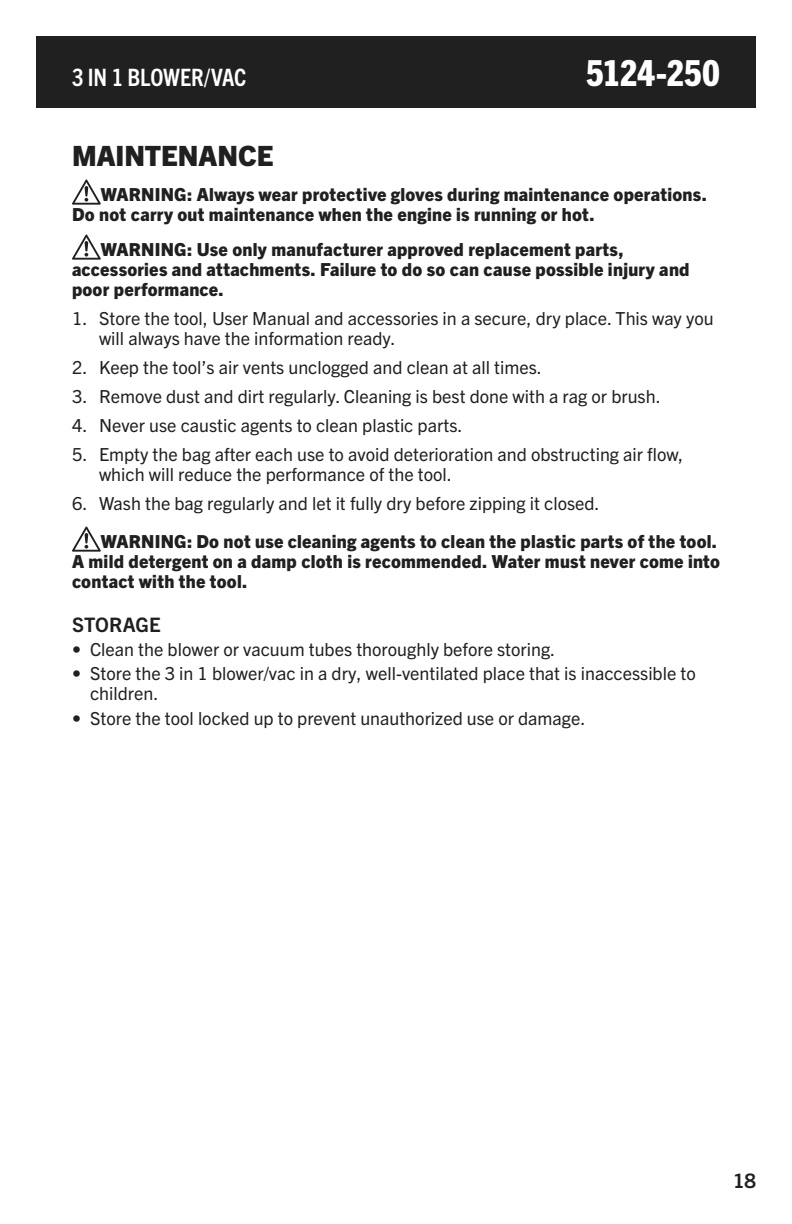
<style>
.page{position:relative;width:792px;height:1224px;background:#fff}
.page>*{position:absolute;margin:0;border:0;box-sizing:border-box;transform-origin:0 0}
.t1{font:800 condensed 36px "Trade Gothic Next LT Pro";letter-spacing:-.005em;color:#fff}
.t2{font:800 28px "Trade Gothic Next LT Pro";color:#202020}
.t3{font:700 condensed 24px "Trade Gothic Next LT Pro";letter-spacing:-.01em;color:#fff}
.t4{font:700 20px "Trade Gothic Next LT Pro";letter-spacing:.005em;color:#202020}
.t5{font:18px/20px "Trade Gothic Next LT Pro";color:#202020}
.t6{font:800 18px/20px "Trade Gothic Next LT Pro";letter-spacing:.015em;color:#202020}
</style>
<div class="page">
<div style="left:36px;top:36px;width:720px;height:72px;background:#202020"></div>
<svg style="left:72px;top:179px;width:29px;height:26px"></svg>
<svg style="left:72px;top:234px;width:29px;height:26px"></svg>
<svg style="left:72px;top:526px;width:29px;height:26px"></svg>
<h3 class="t3" style="left:72px;top:61px;width:176px">3 IN 1 BLOWER/VAC</h3>
<h1 class="t1" style="left:586px;top:48px;width:135px">5124-250</h1>
<h2 class="t2" style="left:72px;top:136px;width:203px">MAINTENANCE</h2>
<p class="t6" style="left:72px;top:183px;width:637px;text-indent:29px">WARNING: Always wear protective gloves during maintenance operations.<br>Do not carry out maintenance when the engine is running or hot.</p>
<p class="t6" style="left:72px;top:238px;width:619px;text-indent:29px">WARNING: Use only manufacturer approved replacement parts, accessories and attachments. Failure to do so can cause possible injury and poor performance.</p>
<p class="t5" style="left:99px;top:307px;width:616px;text-indent:-27px">1. Store the tool, User Manual and accessories in a secure, dry place. This way you will always have the information ready.</p>
<p class="t5" style="left:72px;top:356px;width:471px">2. Keep the tool’s air vents unclogged and clean at all times.</p>
<p class="t5" style="left:72px;top:385px;width:590px">3. Remove dust and dirt regularly. Cleaning is best done with a rag or brush.</p>
<p class="t5" style="left:72px;top:414px;width:392px">4. Never use caustic agents to clean plastic parts.</p>
<p class="t5" style="left:99px;top:443px;width:586px;text-indent:-27px">5. Empty the bag after each use to avoid deterioration and obstructing air flow, which will reduce the performance of the tool.</p>
<p class="t5" style="left:72px;top:492px;width:529px">6. Wash the bag regularly and let it fully dry before zipping it closed.</p>
<p class="t6" style="left:72px;top:530px;width:650px;text-indent:29px">WARNING: Do not use cleaning agents to clean the plastic parts of the tool.<br>A mild detergent on a damp cloth is recommended. Water must never come into contact with the tool.</p>
<p class="t4" style="left:72px;top:610px;width:90px">STORAGE</p>
<p class="t5" style="left:72px;top:638px;width:485px">• Clean the blower or vacuum tubes thoroughly before storing.</p>
<p class="t5" style="left:90px;top:663px;width:607px;text-indent:-18px">• Store the 3 in 1 blower/vac in a dry, well-ventilated place that is inaccessible to children.</p>
<p class="t5" style="left:72px;top:707px;width:515px">• Store the tool locked up to prevent unauthorized use or damage.</p>
<p class="t4" style="left:733px;top:1167px;width:24px">18</p>
</div>
